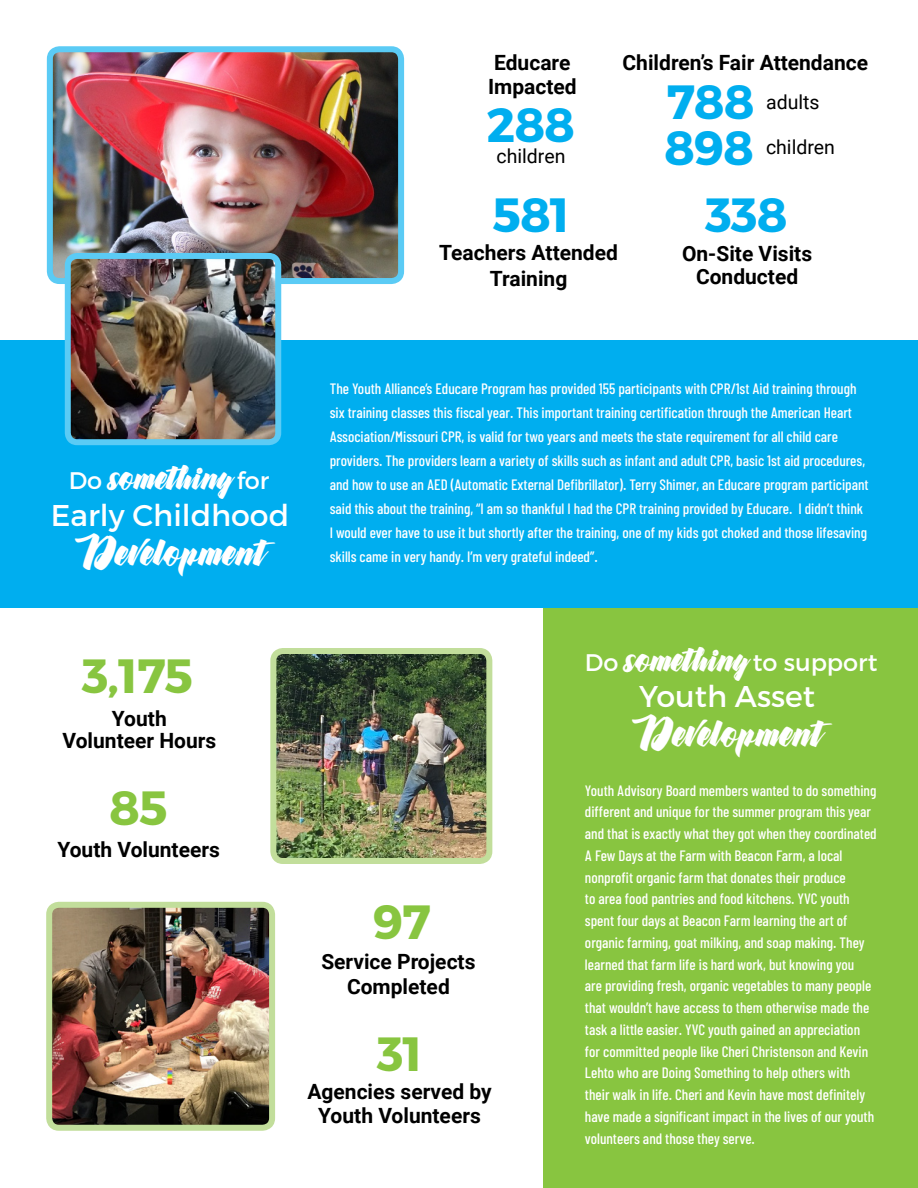
<style>
.page{position:relative;width:918px;height:1188px;background:#fff}
.page>*{position:absolute;margin:0;border:0;box-sizing:border-box;transform-origin:0 0}
.t1{font:700 48px "Montserrat";letter-spacing:-.02em;color:#00aeef}
.t2{font:700 48px "Montserrat";letter-spacing:-.02em;color:#88c540}
.t3{font:30px/39.6px "Montserrat";color:#fff;text-align:center}
.t4{font:30px/39.6px "Gineva";letter-spacing:.02em;color:#fff}
.t5{font:27px "Gineva";color:#fff}
.t6{font:24px "Montserrat";color:#fff}
.t7{font:700 21px/22.8px "Roboto";color:#000;text-align:center}
.t8{font:19.5px "Roboto";color:#000}
.t9{font:500 15px/21.8px "Barlow Condensed";color:#fff}
.s1{font-family:"Montserrat";font-size:24px}
.s2{font-family:"Gineva"}
.s3{font-family:"Gineva";font-size:27px}
.s4{font-family:"Montserrat"}
</style>
<div class="page">
<div style="left:0;top:340px;width:918px;height:268px;background:#00aeef"></div>
<div style="left:543px;top:608px;width:375px;height:580px;background:#88c540"></div>
<img style="left:53px;top:909px;width:215px;height:215px">
<div style="left:46px;top:902px;width:229px;height:229px;border:6px solid #c2de9b;border-radius:10px"></div>
<img style="left:277px;top:655px;width:208px;height:202px">
<div style="left:270px;top:648px;width:222px;height:216px;border:6px solid #c2de9b;border-radius:10px"></div>
<img style="left:54px;top:53px;width:343px;height:224px">
<div style="left:47px;top:46px;width:357px;height:238px;border:6px solid #5bcbf5;border-radius:10px"></div>
<img style="left:72px;top:260px;width:202px;height:178px">
<div style="left:65px;top:253px;width:216px;height:192px;border:6px solid #5bcbf5;border-radius:9px"></div>
<p class="t7" style="left:494px;top:50px;width:78px">Educare</p>
<p class="t7" style="left:488px;top:74px;width:90px">Impacted</p>
<p class="t7" style="left:623px;top:50px;width:247px">Children’s Fair Attendance</p>
<p class="t8" style="left:766px;top:88px;width:55px">adults</p>
<p class="t8" style="left:766px;top:133px;width:70px">children</p>
<p class="t1" style="left:666px;top:72px;width:90px">788</p>
<p class="t1" style="left:664px;top:118px;width:92px">898</p>
<p class="t1" style="left:705px;top:185px;width:84px">338</p>
<p class="t7" style="left:682px;top:241px;width:132px">On-Site Visits<br>Conducted</p>
<p class="t1" style="left:487px;top:95px;width:90px">288</p>
<p class="t8" style="left:497px;top:143px;width:70px">children</p>
<p class="t1" style="left:493px;top:185px;width:79px">581</p>
<p class="t7" style="left:439px;top:240px;width:180px">Teachers Attended</p>
<p class="t7" style="left:490px;top:266px;width:79px">Training</p>
<p class="t5" style="left:69px;top:463px;width:202px"><span class="s1">Do</span> something <span class="s1">for</span></p>
<p class="t3" style="left:51px;top:495px;width:240px">Early Childhood<br><span class="s2">Development</span></p>
<p class="t9" style="left:330px;top:376px;width:540px;line-height:24px">The Youth Alliance’s Educare Program has provided 155 participants with CPR/1st Aid training through six training classes this fiscal year. This important training certification through the American Heart Association/Missouri CPR, is valid for two years and meets the state requirement for all child care providers. The providers learn a variety of skills such as infant and adult CPR, basic 1st aid procedures, and how to use an AED (Automatic External Defibrillator). Terry Shimer, an Educare program participant said this about the training, “I am so thankful I had the CPR training provided by Educare. I didn’t think I would ever have to use it but shortly after the training, one of my kids got choked and those lifesaving skills came in very handy. I’m very grateful indeed”.</p>
<p class="t2" style="left:82px;top:647px;width:113px">3,175</p>
<p class="t7" style="left:112px;top:707px;width:56px">Youth</p>
<p class="t7" style="left:62px;top:728px;width:155px">Volunteer Hours</p>
<p class="t2" style="left:109px;top:778px;width:60px">85</p>
<p class="t7" style="left:57px;top:837px;width:164px">Youth Volunteers</p>
<p class="t2" style="left:373px;top:892px;width:59px">97</p>
<p class="t7" style="left:321px;top:949px;width:156px">Service Projects</p>
<p class="t7" style="left:347px;top:974px;width:104px">Completed</p>
<p class="t2" style="left:377px;top:1024px;width:47px">31</p>
<p class="t7" style="left:307px;top:1080px;width:186px">Agencies served by</p>
<p class="t7" style="left:318px;top:1104px;width:164px">Youth Volunteers</p>
<p class="t6" style="left:585px;top:647px;width:294px">Do <span class="s3">something</span> to support</p>
<p class="t4" style="left:632px;top:677px;width:191px"><span class="s4">Youth Asset<br></span>Development</p>
<p class="t9" style="left:585px;top:779px;width:293px">Youth Advisory Board members wanted to do something different and unique for the summer program this year and that is exactly what they got when they coordinated A Few Days at the Farm with Beacon Farm, a local nonprofit organic farm that donates their produce<br>to area food pantries and food kitchens. YVC youth spent four days at Beacon Farm learning the art of organic farming, goat milking, and soap making. They learned that farm life is hard work, but knowing you<br>are providing fresh, organic vegetables to many people that wouldn’t have access to them otherwise made the task a little easier. YVC youth gained an appreciation for committed people like Cheri Christenson and Kevin Lehto who are Doing Something to help others with their walk in life. Cheri and Kevin have most definitely have made a significant impact in the lives of our youth volunteers and those they serve.</p>
</div>
